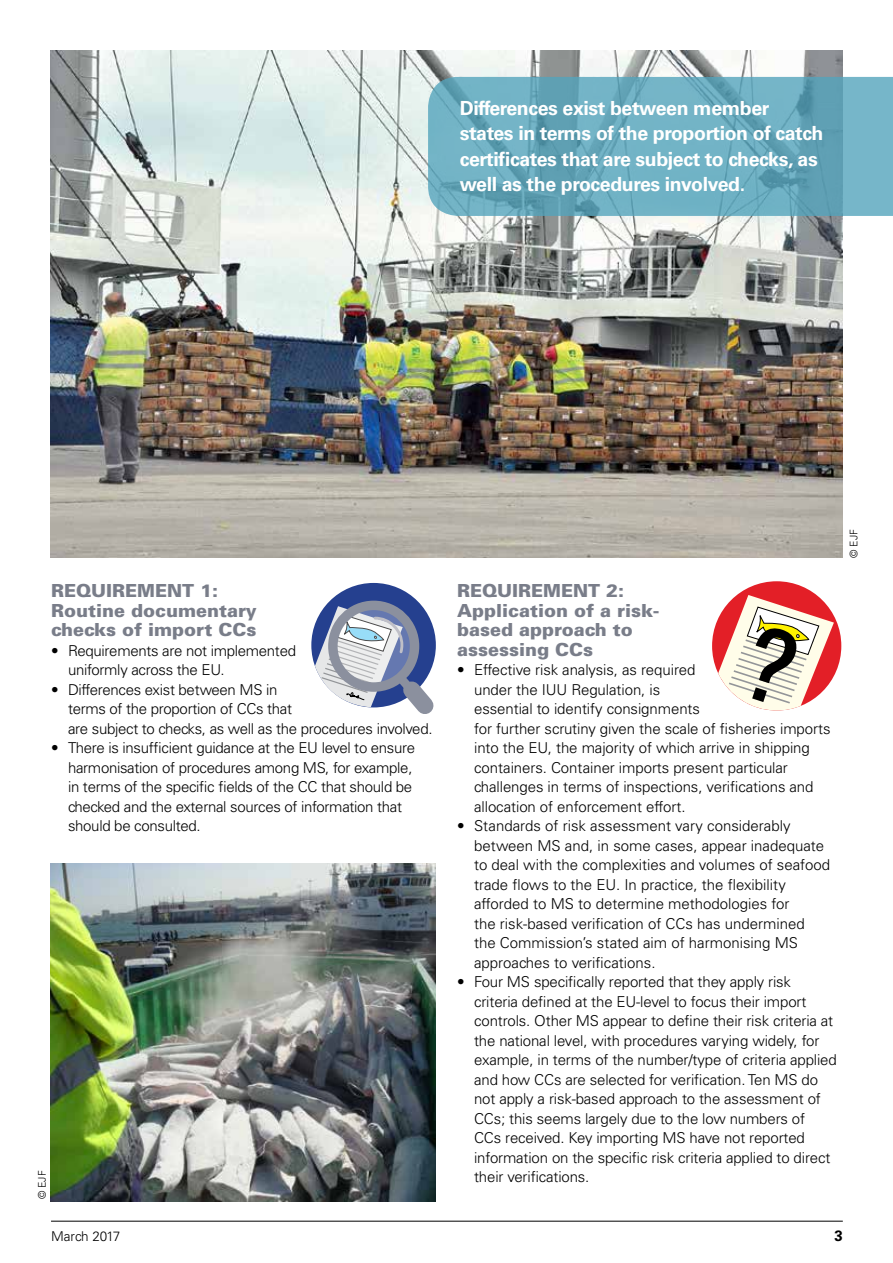
<style>
.page{position:relative;width:893px;height:1263px;background:#fff}
.page>*{position:absolute;margin:0;border:0;box-sizing:border-box;transform-origin:0 0}
.t1{font:700 19.5px/25.5px "Univers";letter-spacing:-.02em;color:#fff}
.t2{font:900 18px/19.5px "Univers";color:#797d89}
.t3{font:300 15px/19.5px "Univers";letter-spacing:-.01em;color:#000}
.t4{font:700 15px "Univers";color:#000}
.t5{font:300 13.5px "Univers";color:#000}
.t6{font:300 10.5px "Univers";color:#000}
</style>
<div class="page">
<hr style="left:51px;top:1221px;width:792px;height:1px;background:#000">
<img style="left:51px;top:863px;width:385px;height:339px">
<img style="left:51px;top:51px;width:791px;height:506px">
<svg style="left:428px;top:77px;width:465px;height:139px;background:#6bacbe"></svg>
<div style="left:311px;top:583px;width:125px;height:124px;background:#25408f;border-radius:50%"></div>
<svg style="left:315px;top:606px;width:121px;height:108px"></svg>
<div style="left:712px;top:581px;width:129px;height:129px;background:#e31f27;border-radius:50%"></div>
<svg style="left:718px;top:595px;width:116px;height:115px"></svg>
<h1 class="t1" style="left:460px;top:95px;width:365px">Differences exist between member states in terms of the proportion of catch certificates that are subject to checks, as well as the procedures involved.</h1>
<p class="t2" style="left:51px;top:580px;width:52px">Require</p>
<p class="t2" style="left:51px;top:580px;width:207px;text-indent:86px">ment 1:<br>Routine documentary checks of import CCs</p>
<p class="t3" style="left:68px;top:640px;width:229px;text-indent:-17px">• Requirements are not implemented uniformly across the EU.</p>
<p class="t3" style="left:68px;top:679px;width:366px;text-indent:-17px">• Differences exist between MS in<br>terms of the proportion of CCs that<br>are subject to checks, as well as the procedures involved.</p>
<p class="t3" style="left:68px;top:738px;width:349px;text-indent:-17px">• There is insufficient guidance at the EU level to ensure harmonisation of procedures among MS, for example, in terms of the specific fields of the CC that should be checked and the external sources of information that should be consulted.</p>
<p class="t6" style="left:36px;top:1199px;width:30px;rotate:-90deg">© EJF</p>
<p class="t2" style="left:457px;top:580px;width:52px">Require</p>
<p class="t2" style="left:457px;top:580px;width:203px;text-indent:86px">ment 2:<br>Application of a risk&shy;based approach to assessing CCs</p>
<p class="t3" style="left:474px;top:660px;width:358px;text-indent:-17px">• Effective risk analysis, as required<br>under the IUU Regulation, is<br>essential to identify consignments<br>for further scrutiny given the scale of fisheries imports into the EU, the majority of which arrive in shipping containers. Container imports present particular challenges in terms of inspections, verifications and allocation of enforcement effort.</p>
<p class="t3" style="left:474px;top:816px;width:357px;text-indent:-17px">• Standards of risk assessment vary considerably between MS and, in some cases, appear inadequate to deal with the complexities and volumes of seafood trade flows to the EU. In practice, the flexibility afforded to MS to determine methodologies for<br>the risk-based verification of CCs has undermined the Commission’s stated aim of harmonising MS approaches to verifications.</p>
<p class="t3" style="left:474px;top:972px;width:364px;text-indent:-17px">• Four MS specifically reported that they apply risk criteria defined at the EU-level to focus their import controls. Other MS appear to define their risk criteria at the national level, with procedures varying widely, for example, in terms of the number/type of criteria applied and how CCs are selected for verification. Ten MS do not apply a risk-based approach to the assessment of CCs; this seems largely due to the low numbers of<br>CCs received. Key importing MS have not reported information on the specific risk criteria applied to direct their verifications.</p>
<p class="t6" style="left:847px;top:558px;width:30px;rotate:-90deg">© EJF</p>
<p class="t5" style="left:51px;top:1228px;width:71px">March 2017</p>
<p class="t4" style="left:834px;top:1226px;width:10px">3</p>
</div>
